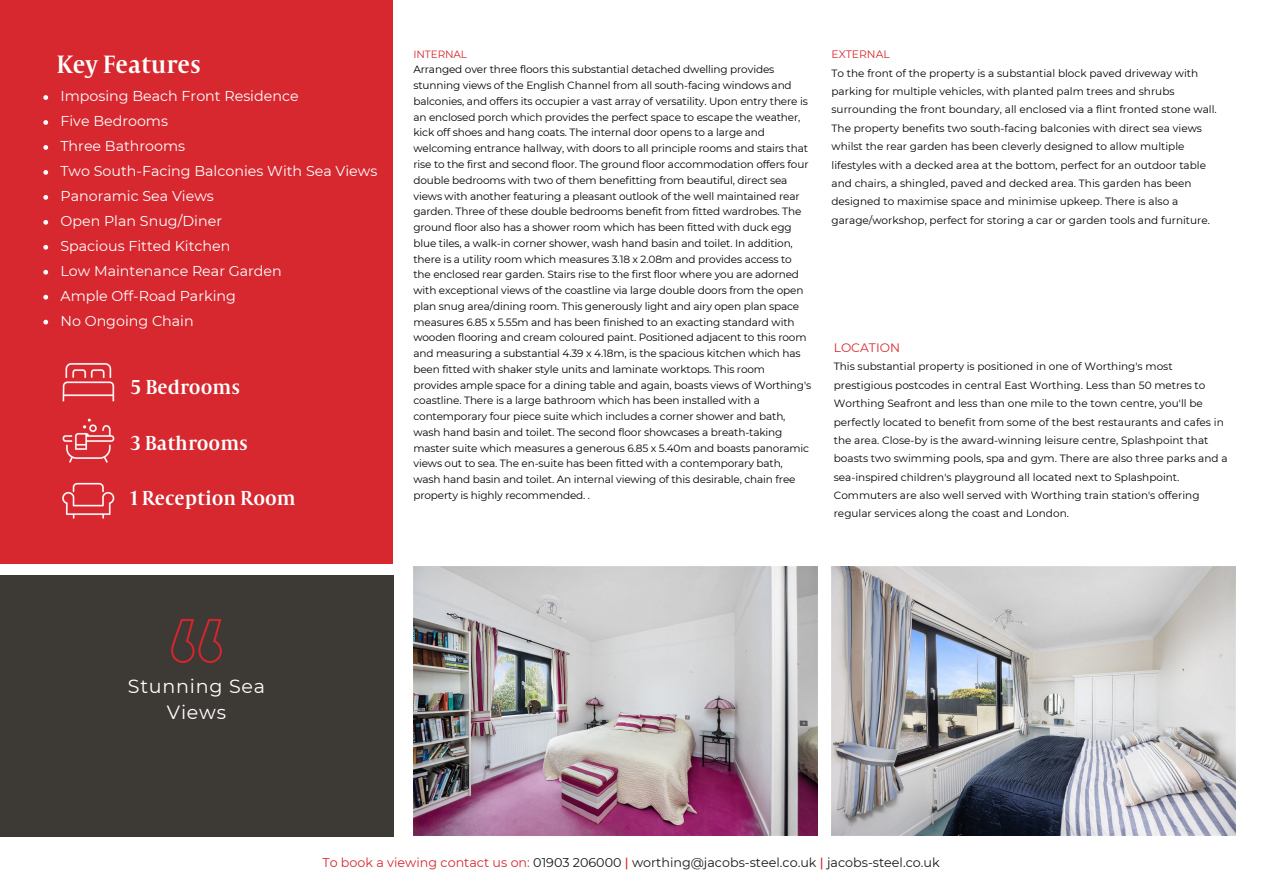
<style>
.page{position:relative;width:1263px;height:894px;background:#fff}
.page>*{position:absolute;margin:0;border:0;box-sizing:border-box;transform-origin:0 0}
.t1{font:27.6px "Capitolium Road";color:#fff}
.t2{font:22.2px "Capitolium Road";color:#fff}
.t3{font:19.05px/25.8px "Montserrat";letter-spacing:.04em;color:#fff;text-align:center}
.t4{font:14.25px "Montserrat";color:#fff}
.t5{font:12.75px "Montserrat";color:#191718}
.t6{font:12.3px "Montserrat";color:#d7282f}
.t7{font:10.8px "Montserrat";color:#d7282f}
.t8{font:10.5px/15.8px "Montserrat";letter-spacing:-.015em;color:#000}
.t9{font:10.5px "Montserrat";letter-spacing:-.015em;color:#d7282f}
.s1{color:#d7282f}
.s2{font-weight:500;color:#d7282f}
</style>
<div class="page">
<div style="left:0;top:0;width:392px;height:563px;background:#d7282f"></div>
<img style="left:62px;top:482px;width:53px;height:37px">
<img style="left:62px;top:418px;width:53px;height:45px">
<img style="left:62px;top:363px;width:53px;height:39px">
<div style="left:0;top:575px;width:393px;height:261px;background:#3d3935"></div>
<img style="left:171px;top:618px;width:51px;height:46px">
<img style="left:413px;top:566px;width:404px;height:269px">
<svg style="left:43px;top:95px;width:5px;height:5px"></svg>
<svg style="left:43px;top:120px;width:5px;height:5px"></svg>
<svg style="left:43px;top:145px;width:5px;height:5px"></svg>
<svg style="left:43px;top:170px;width:5px;height:5px"></svg>
<svg style="left:43px;top:195px;width:5px;height:5px"></svg>
<svg style="left:43px;top:220px;width:5px;height:4px"></svg>
<svg style="left:43px;top:245px;width:5px;height:4px"></svg>
<svg style="left:43px;top:270px;width:5px;height:4px"></svg>
<svg style="left:43px;top:295px;width:5px;height:4px"></svg>
<svg style="left:43px;top:319px;width:5px;height:5px"></svg>
<img style="left:831px;top:566px;width:404px;height:269px">
<p class="t1" style="left:57px;top:55px;width:146px">Key Features</p>
<p class="t4" style="left:60px;top:87px;width:240px">Imposing Beach Front Residence</p>
<h2 class="t4" style="left:60px;top:112px;width:109px">Five Bedrooms</h2>
<p class="t4" style="left:60px;top:137px;width:126px">Three Bathrooms</p>
<h3 class="t4" style="left:60px;top:162px;width:318px">Two South-Facing Balconies With Sea Views</h3>
<p class="t4" style="left:60px;top:187px;width:155px">Panoramic Sea Views</p>
<p class="t4" style="left:60px;top:212px;width:163px">Open Plan Snug/Diner</p>
<p class="t4" style="left:60px;top:237px;width:172px">Spacious Fitted Kitchen</p>
<p class="t4" style="left:60px;top:262px;width:223px">Low Maintenance Rear Garden</p>
<p class="t4" style="left:60px;top:287px;width:177px">Ample Off-Road Parking</p>
<p class="t4" style="left:60px;top:312px;width:135px">No Ongoing Chain</p>
<p class="t2" style="left:130px;top:380px;width:111px">5 Bedrooms</p>
<p class="t2" style="left:130px;top:435px;width:119px">3 Bathrooms</p>
<p class="t2" style="left:130px;top:490px;width:167px">1 Reception Room</p>
<p class="t9" style="left:413px;top:47px;width:55px">INTERNAL</p>
<p class="t8" style="left:413px;top:62px;width:399px">Arranged over three floors this substantial detached dwelling provides stunning views of the English Channel from all south-facing windows and balconies, and offers its occupier a vast array of versatility. Upon entry there is an enclosed porch which provides the perfect space to escape the weather, kick off shoes and hang coats. The internal door opens to a large and welcoming entrance hallway, with doors to all principle rooms and stairs that rise to the first and second floor. The ground floor accommodation offers four double bedrooms with two of them benefitting from beautiful, direct sea views with another featuring a pleasant outlook of the well maintained rear garden. Three of these double bedrooms benefit from fitted wardrobes. The ground floor also has a shower room which has been fitted with duck egg blue tiles, a walk-in corner shower, wash hand basin and toilet. In addition, there is a utility room which measures 3.18 x 2.08m and provides access to the enclosed rear garden. Stairs rise to the first floor where you are adorned with exceptional views of the coastline via large double doors from the open plan snug area/dining room. This generously light and airy open plan space measures 6.85 x 5.55m and has been finished to an exacting standard with wooden flooring and cream coloured paint. Positioned adjacent to this room and measuring a substantial 4.39 x 4.18m, is the spacious kitchen which has been fitted with shaker style units and laminate worktops. This room provides ample space for a dining table and again, boasts views of Worthing's coastline. There is a large bathroom which has been installed with a contemporary four piece suite which includes a corner shower and bath, wash hand basin and toilet. The second floor showcases a breath-taking master suite which measures a generous 6.85 x 5.40m and boasts panoramic views out to sea. The en-suite has been fitted with a contemporary bath, wash hand basin and toilet. An internal viewing of this desirable, chain free property is highly recommended. .</p>
<p class="t7" style="left:831px;top:48px;width:60px">EXTERNAL</p>
<p class="t8" style="left:831px;top:64px;width:387px;line-height:18.5px">To the front of the property is a substantial block paved driveway with parking for multiple vehicles, with planted palm trees and shrubs surrounding the front boundary, all enclosed via a flint fronted stone wall.<br>The property benefits two south-facing balconies with direct sea views whilst the rear garden has been cleverly designed to allow multiple lifestyles with a decked area at the bottom, perfect for an outdoor table and chairs, a shingled, paved and decked area. This garden has been designed to maximise space and minimise upkeep. There is also a garage/workshop, perfect for storing a car or garden tools and furniture.</p>
<p class="t6" style="left:834px;top:340px;width:68px">LOCATION</p>
<p class="t8" style="left:834px;top:357px;width:395px;line-height:18.3px">This substantial property is positioned in one of Worthing's most prestigious postcodes in central East Worthing. Less than 50 metres to Worthing Seafront and less than one mile to the town centre, you'll be perfectly located to benefit from some of the best restaurants and cafes in the area. Close-by is the award-winning leisure centre, Splashpoint that boasts two swimming pools, spa and gym. There are also three parks and a sea-inspired children's playground all located next to Splashpoint.<br>Commuters are also well served with Worthing train station's offering regular services along the coast and London.</p>
<h5 class="t3" style="left:128px;top:673px;width:139px">Stunning Sea<br>Views</h5>
<p class="t5" style="left:322px;top:854px;width:619px"><span class="s1">To book a viewing contact us on:</span> 01903 206000 <span class="s2">|</span> worthing@jacobs-steel.co.uk <span class="s2">|</span> jacobs-steel.co.uk</p>
</div>
